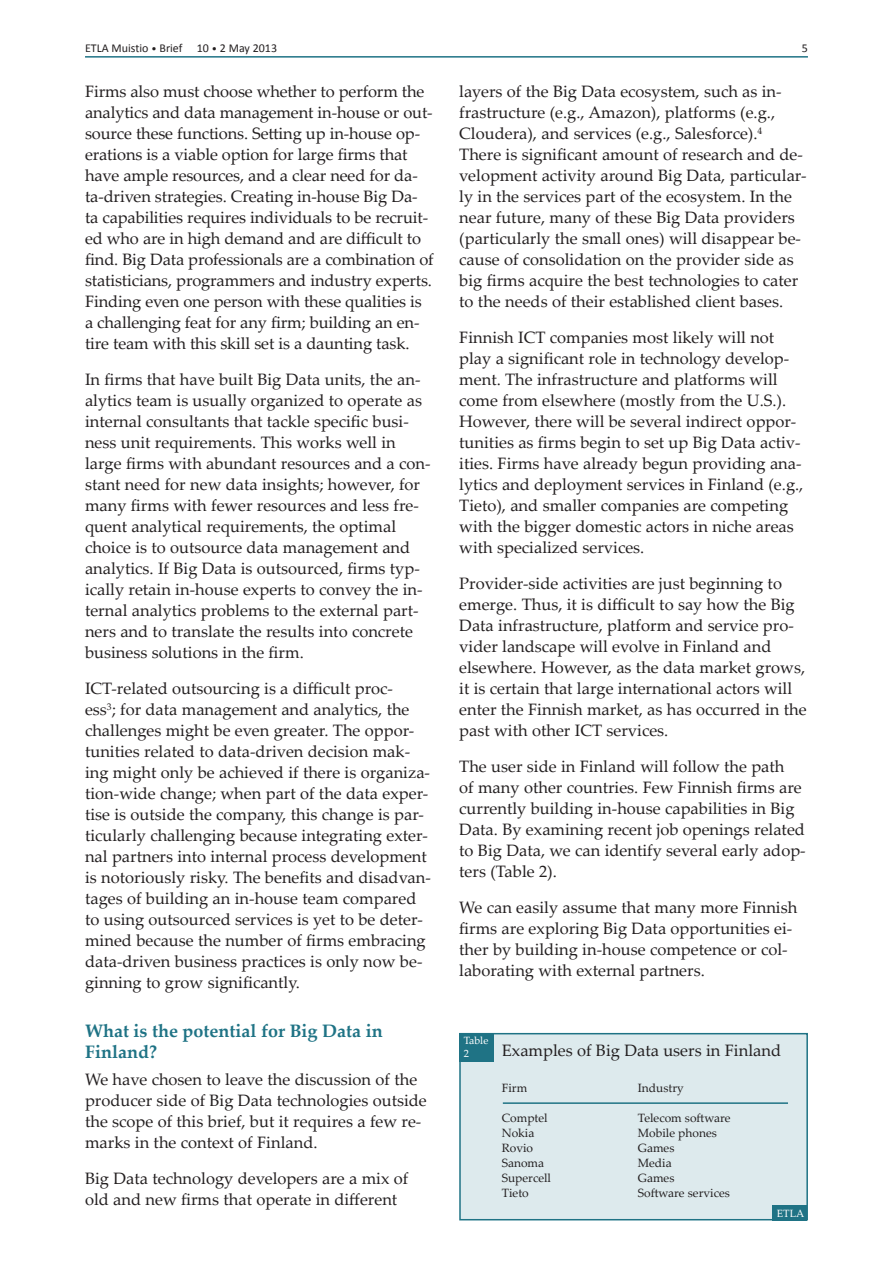
<style>
.page{position:relative;width:893px;height:1263px;background:#fff}
.page>*{position:absolute;margin:0;border:0;box-sizing:border-box;transform-origin:0 0}
.Väliotsikko_1{font:700 18px/21px "Palatino Linotype";color:#1f7385}
.Leipis{font:16.5px/21px "Palatino Linotype";color:#231f20}
.Taulukko__otsikko{font:16.5px "Palatino Linotype";color:#231f20}
.Taulukko__teksti{font:12px "Palatino Linotype";color:#231f20}
.t1{font:12px "Calibri";color:#231f20}
.Taulukko__numero{font:10.5px "Palatino Linotype";color:#fff}
.s1{font-size:10.5px}
</style>
<div class="page">
<hr style="left:85px;top:56px;width:723px;height:2px;background:#1f7385">
<div style="left:459px;top:1033px;width:349px;height:187px;background:#ddeaed;border:2px solid #1f7385"></div>
<div style="left:460px;top:1034px;width:34px;height:28px;background:#1f7385"></div>
<div style="left:773px;top:1205px;width:34px;height:15px;background:#1f7385"></div>
<hr style="left:503px;top:1102px;width:285px;height:2px;background:#1f7385">
<p class="t1" style="left:85px;top:40px;width:194px">ETLA Muistio <span class="s1">•</span> Brief 10 <span class="s1">•</span> 2 May 2013</p>
<p class="t1" style="left:802px;top:40px;width:8px">5</p>
<p class="Leipis" style="left:85px;top:80px;width:350px">Firms also must choose whether to perform the analytics and data management in-house or out&shy;source these functions. Setting up in-house op&shy;erations is a viable option for large firms that have ample resources, and a clear need for da&shy;ta-driven strategies. Creating in-house Big Da&shy;ta capabilities requires individuals to be recruit&shy;ed who are in high demand and are difficult to find. Big Data professionals are a combination of statisticians, programmers and industry experts.<br>Finding even one person with these qualities is a challenging feat for any firm; building an en&shy;tire team with this skill set is a daunting task.</p>
<p class="Leipis" style="left:85px;top:368px;width:347px">In firms that have built Big Data units, the an&shy;alytics team is usually organized to operate as internal consultants that tackle specific busi&shy;ness unit requirements. This works well in large firms with abundant resources and a con&shy;stant need for new data insights; however, for many firms with fewer resources and less fre&shy;quent analytical requirements, the optimal choice is to outsource data management and analytics. If Big Data is outsourced, firms typ&shy;ically retain in-house experts to convey the in&shy;ternal analytics problems to the external part&shy;ners and to translate the results into concrete business solutions in the firm.</p>
<p class="Leipis" style="left:85px;top:677px;width:347px">ICT-related outsourcing is a difficult proc-<br>ess<sup>3</sup>; for data management and analytics, the challenges might be even greater. The oppor&shy;tunities related to data-driven decision mak&shy;ing might only be achieved if there is organiza&shy;tion-wide change; when part of the data exper&shy;tise is outside the company, this change is par&shy;ticularly challenging because integrating exter&shy;nal partners into internal process development is notoriously risky. The benefits and disadvan&shy;tages of building an in-house team compared to using outsourced services is yet to be deter&shy;mined because the number of firms embracing data-driven business practices is only now be&shy;ginning to grow significantly.</p>
<p class="Väliotsikko_1" style="left:85px;top:1020px;width:299px">What is the potential for Big Data in<br>Finland?</p>
<p class="Leipis" style="left:85px;top:1068px;width:343px">We have chosen to leave the discussion of the producer side of Big Data technologies outside the scope of this brief, but it requires a few re&shy;marks in the context of Finland.</p>
<p class="Leipis" style="left:85px;top:1167px;width:325px">Big Data technology developers are a mix of old and new firms that operate in different</p>
<p class="Leipis" style="left:459px;top:80px;width:349px">layers of the Big Data ecosystem, such as in&shy;frastructure (e.g., Amazon), platforms (e.g., Cloudera), and services (e.g., Salesforce).<sup>4<br></sup>There is significant amount of research and de&shy;velopment activity around Big Data, particular&shy;ly in the services part of the ecosystem. In the near future, many of these Big Data providers (particularly the small ones) will disappear be&shy;cause of consolidation on the provider side as big firms acquire the best technologies to cater to the needs of their established client bases.</p>
<p class="Leipis" style="left:459px;top:326px;width:346px">Finnish ICT companies most likely will not play a significant role in technology develop&shy;ment. The infrastructure and platforms will come from elsewhere (mostly from the U.S.).<br>However, there will be several indirect oppor&shy;tunities as firms begin to set up Big Data activ&shy;ities. Firms have already begun providing ana&shy;lytics and deployment services in Finland (e.g., Tieto), and smaller companies are competing with the bigger domestic actors in niche areas with specialized services.</p>
<p class="Leipis" style="left:459px;top:572px;width:349px">Provider-side activities are just beginning to emerge. Thus, it is difficult to say how the Big Data infrastructure, platform and service pro&shy;vider landscape will evolve in Finland and elsewhere. However, as the data market grows, it is certain that large international actors will enter the Finnish market, as has occurred in the past with other ICT services.</p>
<p class="Leipis" style="left:459px;top:755px;width:348px">The user side in Finland will follow the path<br>of many other countries. Few Finnish firms are currently building in-house capabilities in Big Data. By examining recent job openings related to Big Data, we can identify several early adop&shy;ters (Table 2).</p>
<p class="Leipis" style="left:459px;top:896px;width:340px">We can easily assume that many more Finnish firms are exploring Big Data opportunities ei&shy;ther by building in-house competence or col&shy;laborating with external partners.</p>
<p class="Taulukko__numero" style="left:464px;top:1033px;width:26px">Table</p>
<p class="Taulukko__numero" style="left:464px;top:1046px;width:7px">2</p>
<p class="Taulukko__otsikko" style="left:502px;top:1039px;width:281px">Examples of Big Data users in Finland</p>
<p class="Taulukko__teksti" style="left:502px;top:1080px;width:27px">Firm</p>
<p class="Taulukko__teksti" style="left:638px;top:1080px;width:48px">Industry</p>
<p class="Taulukko__teksti" style="left:502px;top:1110px;width:48px">Comptel</p>
<p class="Taulukko__teksti" style="left:638px;top:1110px;width:94px">Telecom software</p>
<p class="Taulukko__teksti" style="left:502px;top:1125px;width:34px">Nokia</p>
<p class="Taulukko__teksti" style="left:638px;top:1125px;width:80px">Mobile phones</p>
<p class="Taulukko__teksti" style="left:502px;top:1140px;width:33px">Rovio</p>
<p class="Taulukko__teksti" style="left:638px;top:1140px;width:38px">Games</p>
<p class="Taulukko__teksti" style="left:502px;top:1155px;width:44px">Sanoma</p>
<p class="Taulukko__teksti" style="left:638px;top:1155px;width:35px">Media</p>
<p class="Taulukko__teksti" style="left:502px;top:1170px;width:51px">Supercell</p>
<p class="Taulukko__teksti" style="left:638px;top:1170px;width:38px">Games</p>
<p class="Taulukko__teksti" style="left:502px;top:1185px;width:29px">Tieto</p>
<p class="Taulukko__teksti" style="left:638px;top:1185px;width:93px">Software services</p>
<p class="Taulukko__numero" style="left:777px;top:1206px;width:29px">ETLA</p>
</div>
